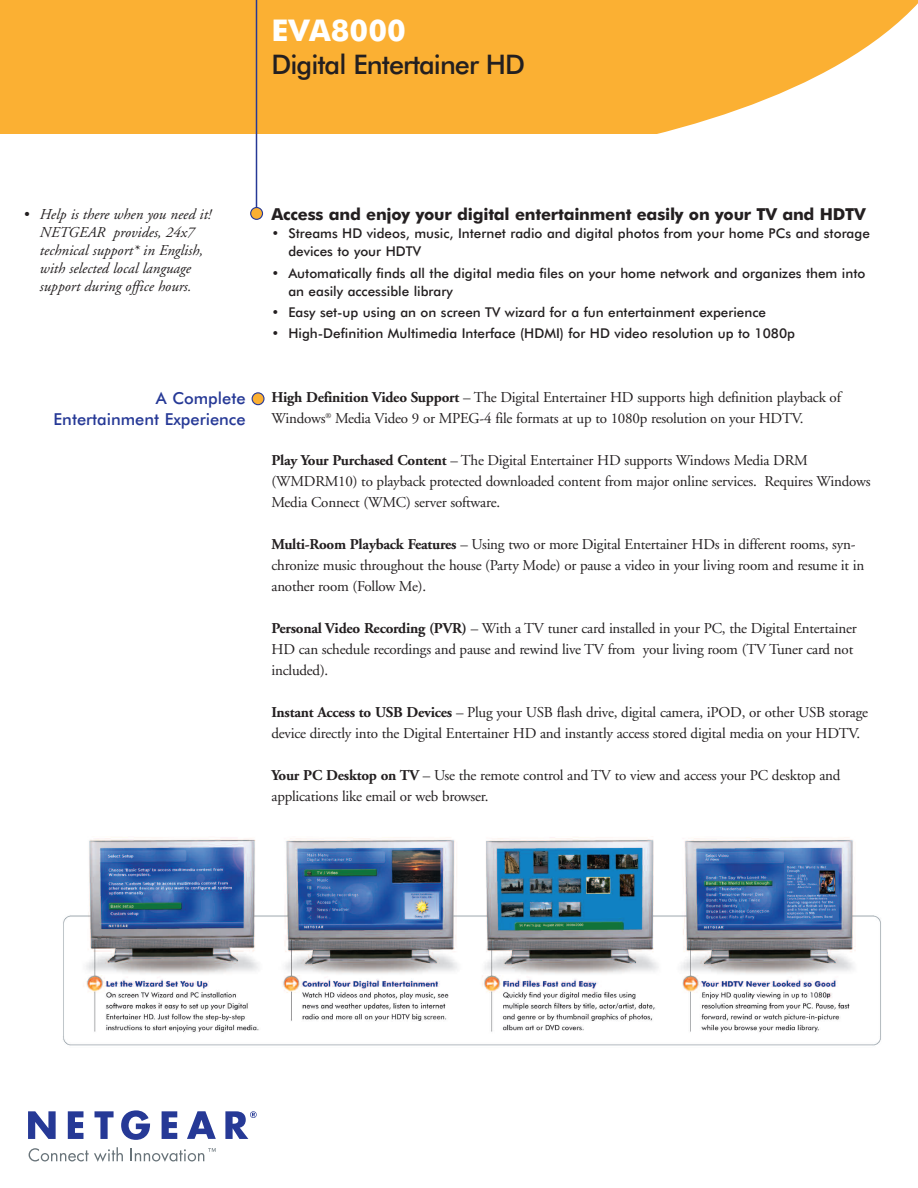
<style>
.page{position:relative;width:918px;height:1188px;background:#fff}
.page>*{position:absolute;margin:0;border:0;box-sizing:border-box;transform-origin:0 0}
.t1{font:700 30px "Futura BT";color:#fff}
.t2{font:500 27px "Futura BT";letter-spacing:-.035em;color:#231f20}
.t3{font:700 16.5px "Futura BT";letter-spacing:-.015em;color:#231f20}
.t4{font:500 16.5px/21px "Futura BT";color:#263996;text-align:right}
.t5{font:15px/21px "Adobe Garamond";letter-spacing:-.015em;color:#231f20}
.t6{font:italic 15px/18px "Adobe Garamond";color:#231f20;text-align:center}
.t7{font:500 13.5px/18px "Futura BT";color:#231f20}
.s1{font-weight:700}
</style>
<div class="page">
<svg style="left:0;top:0;width:918px;height:134px;background:#fbb848"></svg>
<hr style="left:256px;top:0;width:1px;height:208px;background:#263996">
<svg style="left:252px;top:392px;width:13px;height:13px"></svg>
<svg style="left:250px;top:207px;width:13px;height:13px"></svg>
<svg style="left:29px;top:1147px;width:94px;height:15px"></svg>
<svg style="left:131px;top:1148px;width:85px;height:14px"></svg>
<svg style="left:28px;top:1111px;width:28px;height:28px"></svg>
<svg style="left:68px;top:1111px;width:15px;height:28px"></svg>
<svg style="left:95px;top:1111px;width:19px;height:28px"></svg>
<svg style="left:121px;top:1110px;width:29px;height:30px"></svg>
<svg style="left:162px;top:1111px;width:15px;height:28px"></svg>
<svg style="left:187px;top:1111px;width:29px;height:28px"></svg>
<svg style="left:225px;top:1111px;width:32px;height:28px"></svg>
<img style="left:63px;top:837px;width:818px;height:209px">
<h1 class="t1" style="left:272px;top:18px;width:136px">EVA8000</h1>
<h2 class="t2" style="left:272px;top:54px;width:255px">Digital Entertainer HD</h2>
<p class="t6" style="left:23px;top:207px;width:189px">• Help is there when you need it!<br>NETGEAR provides, 24x7 technical support* in English, with selected local language support during office hours.</p>
<p class="t4" style="left:54px;top:389px;width:194px">A Complete<br>Entertainment Experience</p>
<p class="t3" style="left:272px;top:208px;width:596px">Access and enjoy your digital entertainment easily on your TV and HDTV</p>
<p class="t7" style="left:288px;top:226px;width:583px;text-indent:-17px">• Streams HD videos, music, Internet radio and digital photos from your home PCs and storage devices to your HDTV</p>
<p class="t7" style="left:288px;top:265px;width:579px;text-indent:-17px">• Automatically finds all the digital media files on your home network and organizes them into an easily accessible library</p>
<p class="t7" style="left:272px;top:304px;width:496px">• Easy set-up using an on screen TV wizard for a fun entertainment experience</p>
<p class="t7" style="left:272px;top:326px;width:525px">• High-Definition Multimedia Interface (HDMI) for HD video resolution up to 1080p</p>
<p class="t5" style="left:272px;top:388px;width:571px"><span class="s1">High Definition Video Support</span> – The Digital Entertainer HD supports high definition playback of<br>Windows<sup>®</sup> Media Video 9 or MPEG-4 file formats at up to 1080p resolution on your HDTV.</p>
<p class="t5" style="left:272px;top:451px;width:601px"><span class="s1">Play Your Purchased Content</span> – The Digital Entertainer HD supports Windows Media DRM (WMDRM10) to playback protected downloaded content from major online services. Requires Windows<br>Media Connect (WMC) server software.</p>
<p class="t5" style="left:272px;top:535px;width:594px"><span class="s1">Multi-Room Playback Features</span> – Using two or more Digital Entertainer HDs in different rooms, syn&shy;chronize music throughout the house (Party Mode) or pause a video in your living room and resume it in another room (Follow Me).</p>
<p class="t5" style="left:272px;top:619px;width:587px"><span class="s1">Personal Video Recording (PVR)</span> – With a TV tuner card installed in your PC, the Digital Entertainer<br>HD can schedule recordings and pause and rewind live TV from your living room (TV Tuner card not included).</p>
<p class="t5" style="left:272px;top:703px;width:598px"><span class="s1">Instant Access to USB Devices</span> – Plug your USB flash drive, digital camera, iPOD, or other USB storage device directly into the Digital Entertainer HD and instantly access stored digital media on your HDTV.</p>
<p class="t5" style="left:272px;top:766px;width:571px"><span class="s1">Your PC Desktop on TV</span> – Use the remote control and TV to view and access your PC desktop and applications like email or web browser.</p>
</div>
